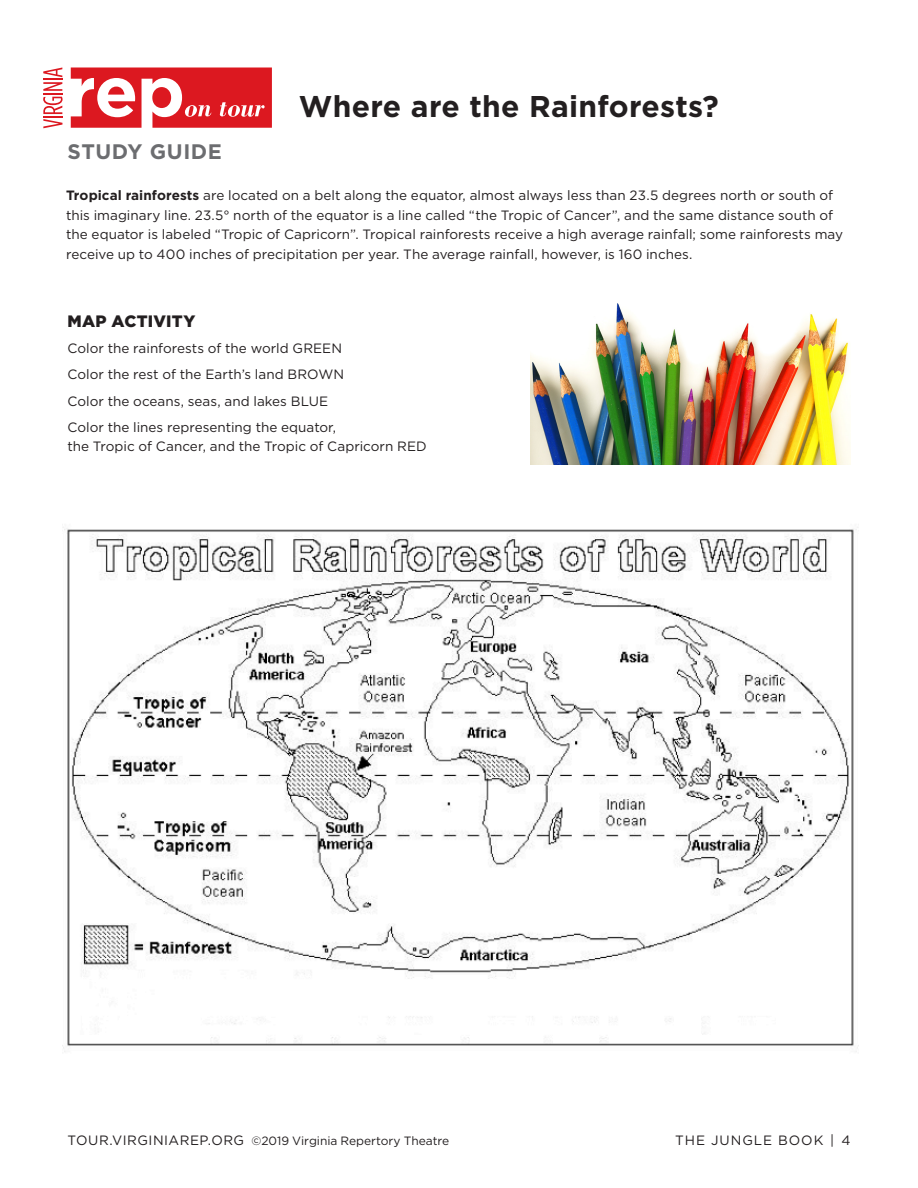
<style>
.page{position:relative;width:918px;height:1188px;background:#fff}
.page>*{position:absolute;margin:0;border:0;box-sizing:border-box;transform-origin:0 0}
.Text_Headline{font:700 30px "Gotham";letter-spacing:.01em;color:#231f20}
.t1{font:700 21px "Gotham";letter-spacing:.025em;color:#6c6d70}
.Text__Subhead{font:900 16.5px "Gotham";letter-spacing:.015em;color:#231f20}
.Text__Basic_9pt{font:13.5px/19.5px "Gotham";color:#231f20}
.Text__Basic_9pt-2{font:13.5px "Gotham";letter-spacing:.07em;color:#231f20}
.t2{font:12px "Gotham";letter-spacing:-.005em;color:#231f20}
.s1{font-weight:700}
.s2{font-size:13.5px}
</style>
<div class="page">
<svg style="left:43px;top:68px;width:20px;height:60px"></svg>
<svg style="left:71px;top:68px;width:201px;height:60px"></svg>
<img style="left:62px;top:527px;width:797px;height:525px">
<img style="left:530px;top:303px;width:320px;height:162px">
<h2 class="t1" style="left:68px;top:139px;width:156px">STUDY GUIDE</h2>
<p class="Text_Headline" style="left:299px;top:89px;width:421px">Where are the Rainforests?</p>
<p class="Text__Basic_9pt" style="left:66px;top:186px;width:778px"><span class="s1">Tropical rainforests</span> are located on a belt along the equator, almost always less than 23.5 degrees north or south of this imaginary line. 23.5° north of the equator is a line called “the Tropic of Cancer”, and the same distance south of the equator is labeled “Tropic of Capricorn”. Tropical rainforests receive a high average rainfall; some rainforests may receive up to 400 inches of precipitation per year. The average rainfall, however, is 160 inches.</p>
<p class="Text__Subhead" style="left:68px;top:310px;width:129px">MAP ACTIVITY</p>
<p class="Text__Basic_9pt" style="left:68px;top:338px;width:276px">Color the rainforests of the world GREEN</p>
<p class="Text__Basic_9pt" style="left:68px;top:365px;width:278px">Color the rest of the Earth’s land BROWN</p>
<p class="Text__Basic_9pt" style="left:68px;top:391px;width:262px">Color the oceans, seas, and lakes BLUE</p>
<p class="Text__Basic_9pt" style="left:68px;top:417px;width:361px">Color the lines representing the equator,<br>the Tropic of Cancer, and the Tropic of Capricorn RED</p>
<p class="t2" style="left:68px;top:1134px;width:383px"><span class="s2">TOUR.VIRGINIAREP.ORG</span> ©2019 Virginia Repertory Theatre</p>
<p class="Text__Basic_9pt-2" style="left:675px;top:1133px;width:177px">THE JUNGLE BOOK | 4</p>
</div>
